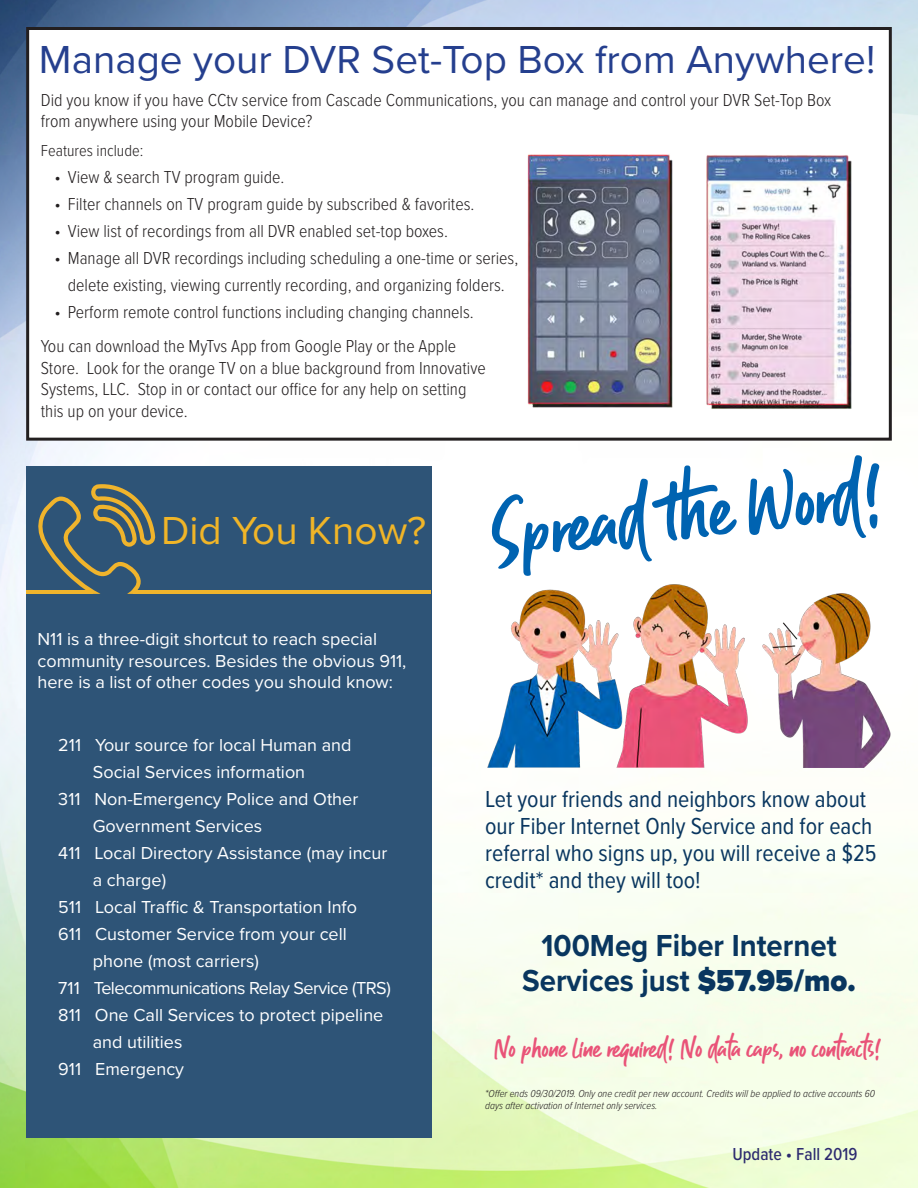
<style>
.page{position:relative;width:918px;height:1188px;background:#fff}
.page>*{position:absolute;margin:0;border:0;box-sizing:border-box;transform-origin:0 0}
.t1{font:75px "Guthen Bloots Personal Use";color:#0063b1}
.t2{font:40.5px "Proxima Nova";color:#253f8e}
.t3{font:40.5px "Proxima Nova";color:#f0b528}
.t4{font:700 31.5px/34.5px "Proxima Nova";color:#09365f;text-align:center;scale:.93 1}
.t5{font:25.5px "Guthen Bloots Personal Use";color:#e95378}
.t6{font:24px/27px "Proxima Nova Cond";color:#09365f}
.t7{font:300 18px/21.6px "Proxima Nova Cond";color:#231f20}
.t8{font:18px/27px "Proxima Nova";color:#fff}
.t9{font:18px "Proxima Nova";letter-spacing:-.03em;color:#fff}
.t10{font:500 18px "Proxima Nova Cond";color:#2c2a6f}
.t11{font:300 16.5px "Proxima Nova Cond";color:#231f20}
.t12{font:italic 300 10.5px/12.6px "Proxima Nova Cond";color:#231f20}
.s1{font-weight:900}
</style>
<div class="page">
<img style="left:0;top:0;width:918px;height:1188px">
<div style="left:28px;top:28px;width:862px;height:411px;background:#fff"></div>
<div style="left:26px;top:27px;width:866px;height:414px;border:3px solid #231f20"></div>
<div style="left:26px;top:467px;width:406px;height:671px;background:#2e5477"></div>
<img style="left:527px;top:154px;width:325px;height:255px">
<img style="left:486px;top:583px;width:406px;height:185px">
<hr style="left:26px;top:590px;width:67px;height:4px;background:#f0b42c">
<hr style="left:133px;top:590px;width:298px;height:4px;background:#f0b42c">
<svg style="left:38px;top:484px;width:117px;height:110px"></svg>
<p class="t2" style="left:39px;top:30px;width:838px">Manage your DVR Set-Top Box from Anywhere!</p>
<p class="t7" style="left:41px;top:88px;width:792px">Did you know if you have CCtv service from Cascade Communications, you can manage and control your DVR Set-Top Box from anywhere using your Mobile Device?</p>
<p class="t11" style="left:41px;top:138px;width:104px">Features include:</p>
<p class="t7" style="left:54px;top:165px;width:231px">• View &amp; search TV program guide.</p>
<p class="t7" style="left:54px;top:192px;width:422px">• Filter channels on TV program guide by subscribed &amp; favorites.</p>
<p class="t7" style="left:54px;top:219px;width:395px">• View list of recordings from all DVR enabled set-top boxes.</p>
<p class="t7" style="left:54px;top:244px;width:465px;line-height:27px;text-align:center">• Manage all DVR recordings including scheduling a one-time or series, delete existing, viewing currently recording, and organizing folders.</p>
<p class="t7" style="left:54px;top:300px;width:421px">• Perform remote control functions including changing channels.</p>
<p class="t7" style="left:41px;top:334px;width:446px">You can download the MyTvs App from Google Play or the Apple Store. Look for the orange TV on a blue background from Innovative Systems, LLC. Stop in or contact our office for any help on setting this up on your device.</p>
<p class="t3" style="left:161px;top:500px;width:267px">Did You Know?</p>
<p class="t8" style="left:38px;top:628px;width:370px;line-height:21.6px">N11 is a three-digit shortcut to reach special community resources. Besides the obvious 911, here is a list of other codes you should know:</p>
<p class="t8" style="left:93px;top:730px;width:260px;text-indent:-35px">211 Your source for local Human and<br>Social Services information</p>
<p class="t8" style="left:93px;top:784px;width:267px;text-indent:-35px">311 Non-Emergency Police and Other<br>Government Services</p>
<p class="t8" style="left:93px;top:838px;width:296px;text-indent:-35px">411 Local Directory Assistance (may incur a charge)</p>
<p class="t8" style="left:58px;top:892px;width:300px">511 Local Traffic &amp; Transportation Info</p>
<p class="t8" style="left:93px;top:919px;width:256px;text-indent:-35px">611 Customer Service from your cell phone (most carriers)</p>
<p class="t9" style="left:58px;top:974px;width:334px">711 Telecommunications Relay Service (TRS)</p>
<p class="t8" style="left:93px;top:1000px;width:292px;text-indent:-35px">811 One Call Services to protect pipeline and utilities</p>
<p class="t8" style="left:58px;top:1054px;width:127px">911 Emergency</p>
<p class="t1" style="left:488px;top:486px;width:395px;rotate:-6deg">Spread the Word!</p>
<p class="t6" style="left:485px;top:785px;width:393px">Let your friends and neighbors know about our Fiber Internet Only Service and for each referral who signs up, you will receive a $25 credit* and they will too!</p>
<p class="t4" style="left:522px;top:928px;width:360px">100Meg Fiber Internet<br>Services just <span class="s1">$57.95/mo.</span></p>
<p class="t5" style="left:495px;top:1032px;width:389px">No phone line required! No data caps, no contracts!</p>
<p class="t12" style="left:485px;top:1086px;width:391px">*Offer ends 09/30/2019. Only one credit per new account. Credits will be applied to active accounts 60 days after activation of Internet only services.</p>
<p class="t10" style="left:732px;top:1140px;width:127px">Update • Fall 2019</p>
</div>
